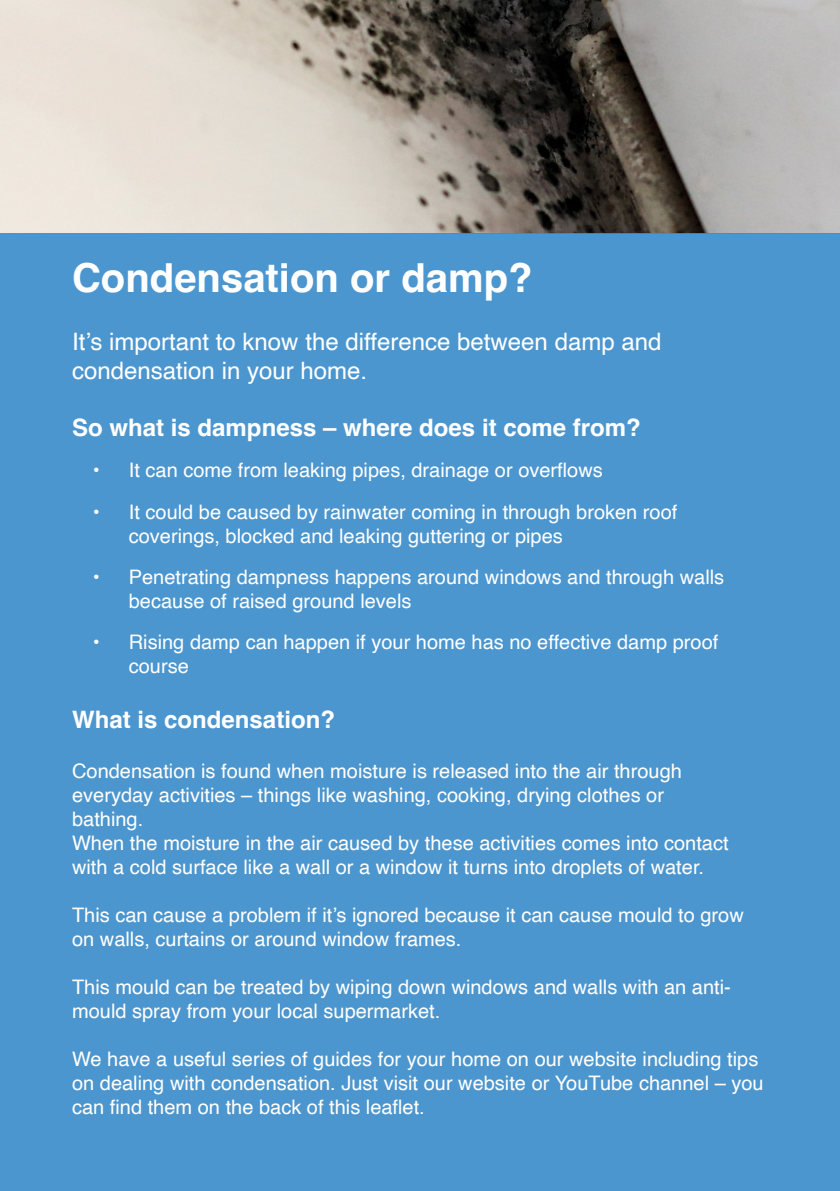
<style>
.page{position:relative;width:840px;height:1191px;background:#fff}
.page>*{position:absolute;margin:0;border:0;box-sizing:border-box;transform-origin:0 0}
.t1{font:700 40px "Helvetica";color:#fff}
.t2{font:24px/28.8px "Helvetica";color:#fff}
.t3{font:700 24px "Helvetica";color:#fff}
.t4{font:20px/24px "Helvetica";color:#fff}
</style>
<div class="page">
<img style="left:0;top:0;width:839px;height:233px">
<div style="left:0;top:233px;width:839px;height:958px;background:#4c96cf"></div>
<p class="t1" style="left:72px;top:254px;width:462px">Condensation or damp?</p>
<p class="t2" style="left:72px;top:328px;width:590px">It’s important to know the difference between damp and condensation in your home.</p>
<p class="t3" style="left:72px;top:413px;width:570px">So what is dampness – where does it come from?</p>
<p class="t4" style="left:93px;top:459px;width:511px">• It can come from leaking pipes, drainage or overflows</p>
<p class="t4" style="left:129px;top:500px;width:550px;text-indent:-36px">• It could be caused by rainwater coming in through broken roof coverings, blocked and leaking guttering or pipes</p>
<p class="t4" style="left:129px;top:565px;width:596px;text-indent:-36px">• Penetrating dampness happens around windows and through walls because of raised ground levels</p>
<p class="t4" style="left:129px;top:630px;width:590px;text-indent:-36px">• Rising damp can happen if your home has no effective damp proof course</p>
<p class="t3" style="left:72px;top:704px;width:264px">What is condensation?</p>
<p class="t4" style="left:72px;top:760px;width:611px">Condensation is found when moisture is released into the air through everyday activities – things like washing, cooking, drying clothes or</p>
<p class="t4" style="left:72px;top:808px;width:73px">bathing.</p>
<p class="t4" style="left:72px;top:832px;width:657px">When the moisture in the air caused by these activities comes into contact with a cold surface like a wall or a window it turns into droplets of water.</p>
<p class="t4" style="left:72px;top:904px;width:673px">This can cause a problem if it’s ignored because it can cause mould to grow on walls, curtains or around window frames.</p>
<p class="t4" style="left:72px;top:976px;width:660px">This mould can be treated by wiping down windows and walls with an anti&shy;mould spray from your local supermarket.</p>
<p class="t4" style="left:72px;top:1048px;width:692px">We have a useful series of guides for your home on our website including tips on dealing with condensation. Just visit our website or YouTube channel – you can find them on the back of this leaflet.</p>
</div>
